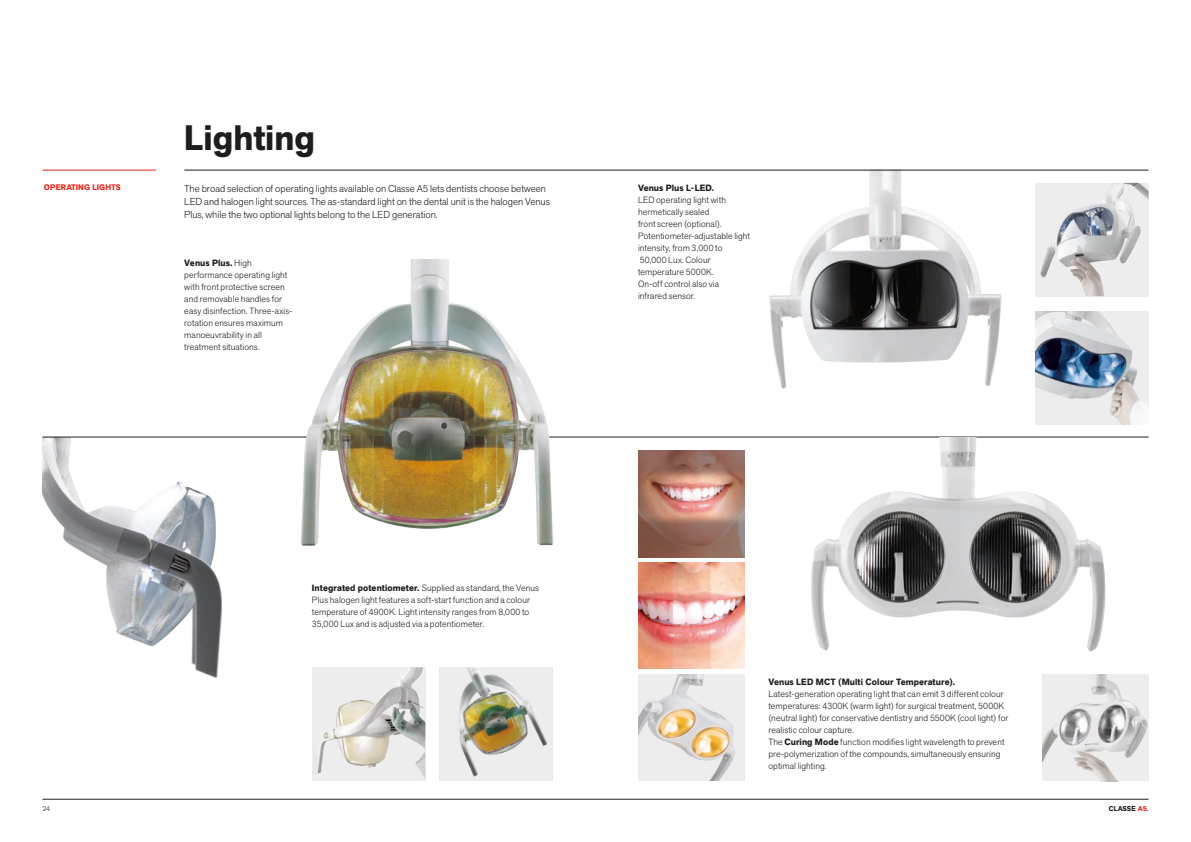
<style>
.page{position:relative;width:1191px;height:842px;background:#fff}
.page>*{position:absolute;margin:0;border:0;box-sizing:border-box;transform-origin:0 0}
.t1{font:700 35px "Akzid Grtsk Next";color:#1d1d1b}
.t2{font:300 10px/13px "Akzid Grtsk Next";color:#1d1d1b}
.t3{font:300 9px/12px "Akzid Grtsk Next";letter-spacing:.01em;color:#1d1d1b}
.t4{font:700 9px "Akzid Grtsk Next";letter-spacing:.01em;color:#1d1d1b}
.t5{font:700 8px "Akzid Grtsk Next";letter-spacing:.01em;color:#e72419}
.t6{font:700 7px "Akzid Grtsk Next";letter-spacing:.01em;color:#1d1d1b}
.t7{font:300 7px "Akzid Grtsk Next";color:#1d1d1b}
.s1{font-weight:700}
.s2{color:#e72419}
</style>
<div class="page">
<img style="left:769px;top:171px;width:233px;height:218px">
<hr style="left:184px;top:170px;width:964px;height:1px;background:#1d1d1b">
<hr style="left:43px;top:799px;width:1105px;height:1px;background:#1d1d1b">
<hr style="left:43px;top:170px;width:113px;height:1px;background:#e72419">
<img style="left:43px;top:438px;width:180px;height:240px">
<hr style="left:43px;top:437px;width:1105px;height:1px;background:#1d1d1b">
<img style="left:298px;top:259px;width:270px;height:287px">
<div style="left:439px;top:667px;width:113px;height:114px;background:#ededed"></div>
<img style="left:459px;top:667px;width:88px;height:110px">
<img style="left:798px;top:437px;width:324px;height:215px">
<img style="left:1035px;top:311px;width:113px;height:113px">
<div style="left:1035px;top:183px;width:113px;height:113px;background:#ededed"></div>
<img style="left:1040px;top:183px;width:101px;height:113px">
<img style="left:1042px;top:675px;width:106px;height:106px">
<div style="left:312px;top:667px;width:113px;height:114px;background:#ededed"></div>
<img style="left:317px;top:667px;width:108px;height:110px">
<img style="left:638px;top:674px;width:106px;height:107px">
<img style="left:638px;top:451px;width:106px;height:106px">
<img style="left:638px;top:563px;width:106px;height:106px">
<p class="t5" style="left:44px;top:182px;width:78px">OPERATING LIGHTS</p>
<h1 class="t1" style="left:184px;top:115px;width:132px">Lighting</h1>
<p class="t2" style="left:184px;top:182px;width:367px">The broad selection of operating lights available on Classe A5 lets dentists choose between<br>LED and halogen light sources. The as-standard light on the dental unit is the halogen Venus<br>Plus, while the two optional lights belong to the LED generation.</p>
<p class="t4" style="left:638px;top:182px;width:78px">Venus Plus L-LED.</p>
<p class="t3" style="left:638px;top:194px;width:114px">LED operating light with hermetically sealed<br>front screen (optional).<br>Potentiometer-adjustable light intensity, from 3,000 to<br>50,000 Lux. Colour temperature 5000K.<br>On-off control also via infrared sensor.</p>
<p class="t3" style="left:184px;top:257px;width:110px"><span class="s1">Venus Plus.</span> High performance operating light with front protective screen and removable handles for easy disinfection. Three-axis&shy;rotation ensures maximum manoeuvrability in all treatment situations.</p>
<p class="t3" style="left:312px;top:581px;width:229px"><span class="s1">Integrated potentiometer.</span> Supplied as standard, the Venus Plus halogen light features a soft-start function and a colour temperature of 4900K. Light intensity ranges from 8,000 to 35,000 Lux and is adjusted via a potentiometer.</p>
<p class="t4" style="left:768px;top:676px;width:188px">Venus LED MCT (Multi Colour Temperature).</p>
<p class="t3" style="left:768px;top:687px;width:241px">Latest-generation operating light that can emit 3 different colour temperatures: 4300K (warm light) for surgical treatment, 5000K (neutral light) for conservative dentistry and 5500K (cool light) for realistic colour capture.<br>The <span class="s1">Curing Mode</span> function modifies light wavelength to prevent pre-polymerization of the compounds, simultaneously ensuring optimal lighting.</p>
<p class="t7" style="left:43px;top:804px;width:9px">24</p>
<p class="t6" style="left:1108px;top:804px;width:41px">CLASSE <span class="s2">A5.</span></p>
</div>
